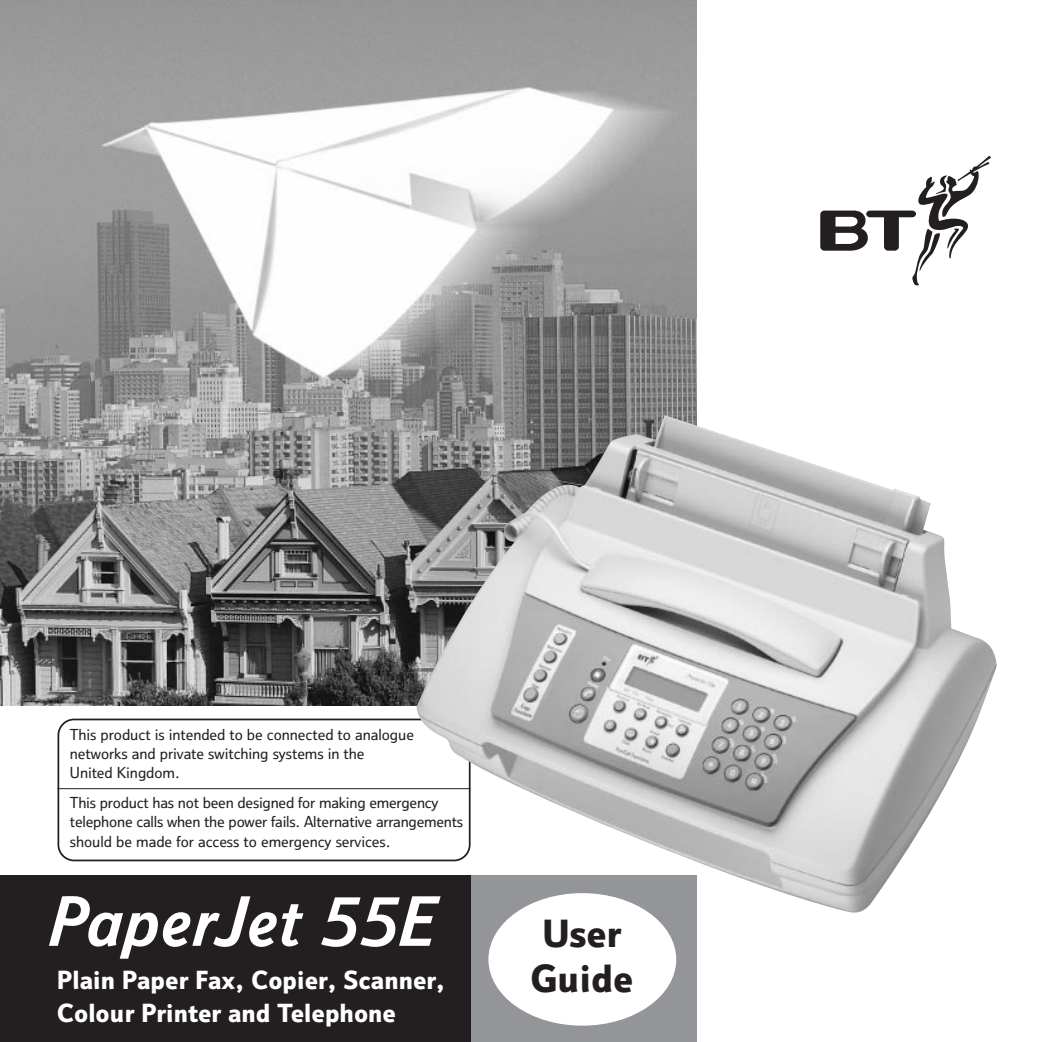
<style>
.page{position:relative;width:1042px;height:1042px;background:#fff}
.page>*{position:absolute;margin:0;border:0;box-sizing:border-box;transform-origin:0 0}
.t1{font:italic 66.5px "BT Bold";color:#fff}
.t2{font:700 36.75px/44.4px "BT Extra";color:#231f20;text-align:center}
.t3{font:700 24.5px/33.2px "BT Extra";color:#fff}
.t4{font:14.88px/19.2px "BT Medium";color:#231f20}
</style>
<div class="page">
<svg style="left:57px;top:718px;width:359px;height:143px"></svg>
<img style="left:0;top:0;width:696px;height:705px">
<div style="left:0;top:875px;width:624px;height:166px;background:#231f20"></div>
<div style="left:470px;top:875px;width:226px;height:166px;background:#939598"></div>
<div style="left:488px;top:893px;width:188px;height:132px;background:#fff;border-radius:50%"></div>
<svg style="left:820px;top:156px;width:170px;height:130px"></svg>
<img style="left:416px;top:415px;width:580px;height:502px">
<hr style="left:57px;top:788px;width:413px;height:1px;background:#231f20">
<p class="t4" style="left:70px;top:726px;width:345px">This product is intended to be connected to analogue networks and private switching systems in the<br>United Kingdom.</p>
<p class="t4" style="left:70px;top:794px;width:395px">This product has not been designed for making emergency telephone calls when the power fails. Alternative arrangements should be made for access to emergency services.</p>
<h1 class="t1" style="left:47px;top:896px;width:388px">PaperJet 55E</h1>
<h3 class="t3" style="left:57px;top:965px;width:390px">Plain Paper Fax, Copier, Scanner,<br>Colour Printer and Telephone</h3>
<h2 class="t2" style="left:530px;top:914px;width:105px">User<br>Guide</h2>
</div>
